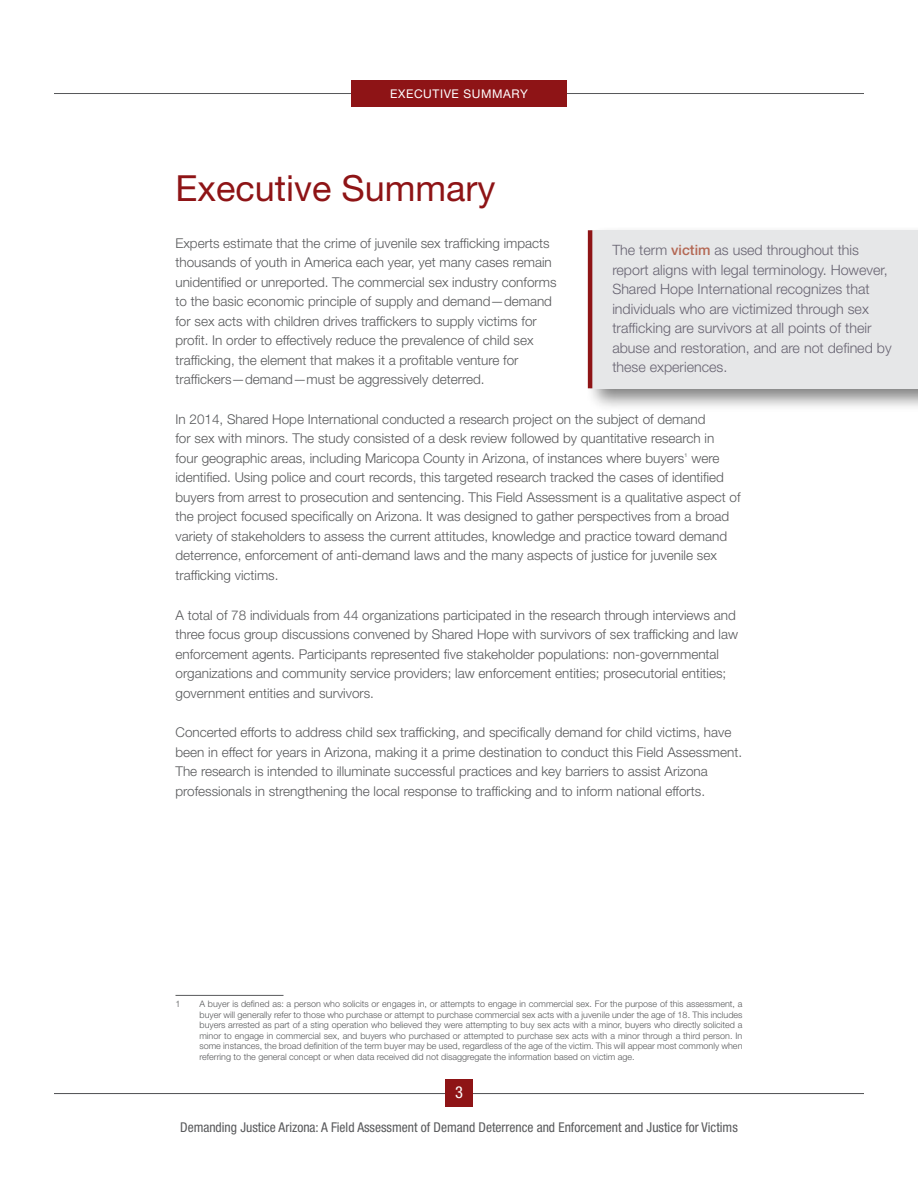
<style>
.page{position:relative;width:918px;height:1188px;background:#fff}
.page>*{position:absolute;margin:0;border:0;box-sizing:border-box;transform-origin:0 0}
.t1{font:36px "Helvetica Neue LT Std";color:#8e1416}
.t2{font:condensed 16.5px "Helvetica Neue LT Std";color:#fff}
.t3{font:300 14.25px/19.5px "Helvetica Neue LT Std";color:#676371}
.t4{font:300 13.5px/19.5px "Helvetica Neue LT Std";color:#58595b}
.t5{font:condensed 13.5px "Helvetica Neue LT Std";color:#58595b}
.t6{font:12px "Helvetica Neue LT Std";letter-spacing:.05em;color:#fff}
.t7{font:300 9px/10.5px "Helvetica Neue LT Std";color:#58595b;text-align:justify}
.t8{font:5.25px "Helvetica Neue LT Std";color:#58595b}
.s1{font-weight:500;color:#b46854}
</style>
<div class="page">
<hr style="left:176px;top:995px;width:108px;height:1px;background:#58595b">
<div style="left:585px;top:225px;width:333px;height:188px;background:#000;opacity:.5"></div>
<div style="left:590px;top:230px;width:328px;height:158px;background:#e6e7e8"></div>
<hr style="left:588px;top:230px;width:4px;height:158px;background:#8e1416">
<hr style="left:54px;top:1093px;width:810px;height:1px;background:#58595b">
<div style="left:445px;top:1079px;width:28px;height:28px;background:#8e1416"></div>
<hr style="left:54px;top:93px;width:810px;height:1px;background:#58595b">
<div style="left:351px;top:80px;width:216px;height:27px;background:#8e1416"></div>
<p class="t6" style="left:390px;top:87px;width:139px">EXECUTIVE SUMMARY</p>
<h1 class="t1" style="left:176px;top:167px;width:322px">Executive Summary</h1>
<p class="t4" style="left:176px;top:233px;width:383px">Experts estimate that the crime of juvenile sex trafficking impacts thousands of youth in America each year, yet many cases remain unidentified or unreported. The commercial sex industry conforms to the basic economic principle of supply and demand—demand for sex acts with children drives traffickers to supply victims for profit. In order to effectively reduce the prevalence of child sex trafficking, the element that makes it a profitable venture for traffickers—demand—must be aggressively deterred.</p>
<p class="t4" style="left:176px;top:409px;width:540px">In 2014, Shared Hope International conducted a research project on the subject of demand for sex with minors. The study consisted of a desk review followed by quantitative research in four geographic areas, including Maricopa County in Arizona, of instances where buyers</p>
<p class="t3" style="left:612px;top:240px;width:281px">The term <span class="s1">victim</span> as used throughout this report aligns with legal terminology. However, Shared Hope International recognizes that individuals who are victimized through sex trafficking are survivors at all points of their abuse and restoration, and are not defined by these experiences.</p>
<p class="t8" style="left:684px;top:452px;width:4px">1</p>
<p class="t4" style="left:175px;top:448px;width:567px;text-indent:516px">were identified. Using police and court records, this targeted research tracked the cases of identified buyers from arrest to prosecution and sentencing. This Field Assessment is a qualitative aspect of the project focused specifically on Arizona. It was designed to gather perspectives from a broad variety of stakeholders to assess the current attitudes, knowledge and practice toward demand deterrence, enforcement of anti-demand laws and the many aspects of justice for juvenile sex trafficking victims.</p>
<p class="t4" style="left:175px;top:605px;width:564px">A total of 78 individuals from 44 organizations participated in the research through interviews and three focus group discussions convened by Shared Hope with survivors of sex trafficking and law enforcement agents. Participants represented five stakeholder populations: non-governmental organizations and community service providers; law enforcement entities; prosecutorial entities; government entities and survivors.</p>
<p class="t4" style="left:175px;top:723px;width:565px">Concerted efforts to address child sex trafficking, and specifically demand for child victims, have been in effect for years in Arizona, making it a prime destination to conduct this Field Assessment.<br>The research is intended to illuminate successful practices and key barriers to assist Arizona professionals in strengthening the local response to trafficking and to inform national efforts.</p>
<p class="t7" style="left:176px;top:999px;width:7px">1</p>
<p class="t7" style="left:200px;top:999px;width:545px">A buyer is defined as: a person who solicits or engages in, or attempts to engage in commercial sex. For the purpose of this assessment, a buyer will generally refer to those who purchase or attempt to purchase commercial sex acts with a juvenile under the age of 18. This includes buyers arrested as part of a sting operation who believed they were attempting to buy sex acts with a minor, buyers who directly solicited a minor to engage in commercial sex, and buyers who purchased or attempted to purchase sex acts with a minor through a third person. In some instances, the broad definition of the term buyer may be used, regardless of the age of the victim. This will appear most commonly when referring to the general concept or when data received did not disaggregate the information based on victim age.</p>
<p class="t2" style="left:455px;top:1083px;width:9px">3</p>
<p class="t5" style="left:180px;top:1120px;width:559px">Demanding Justice Arizona: A Field Assessment of Demand Deterrence and Enforcement and Justice for Victims</p>
</div>
